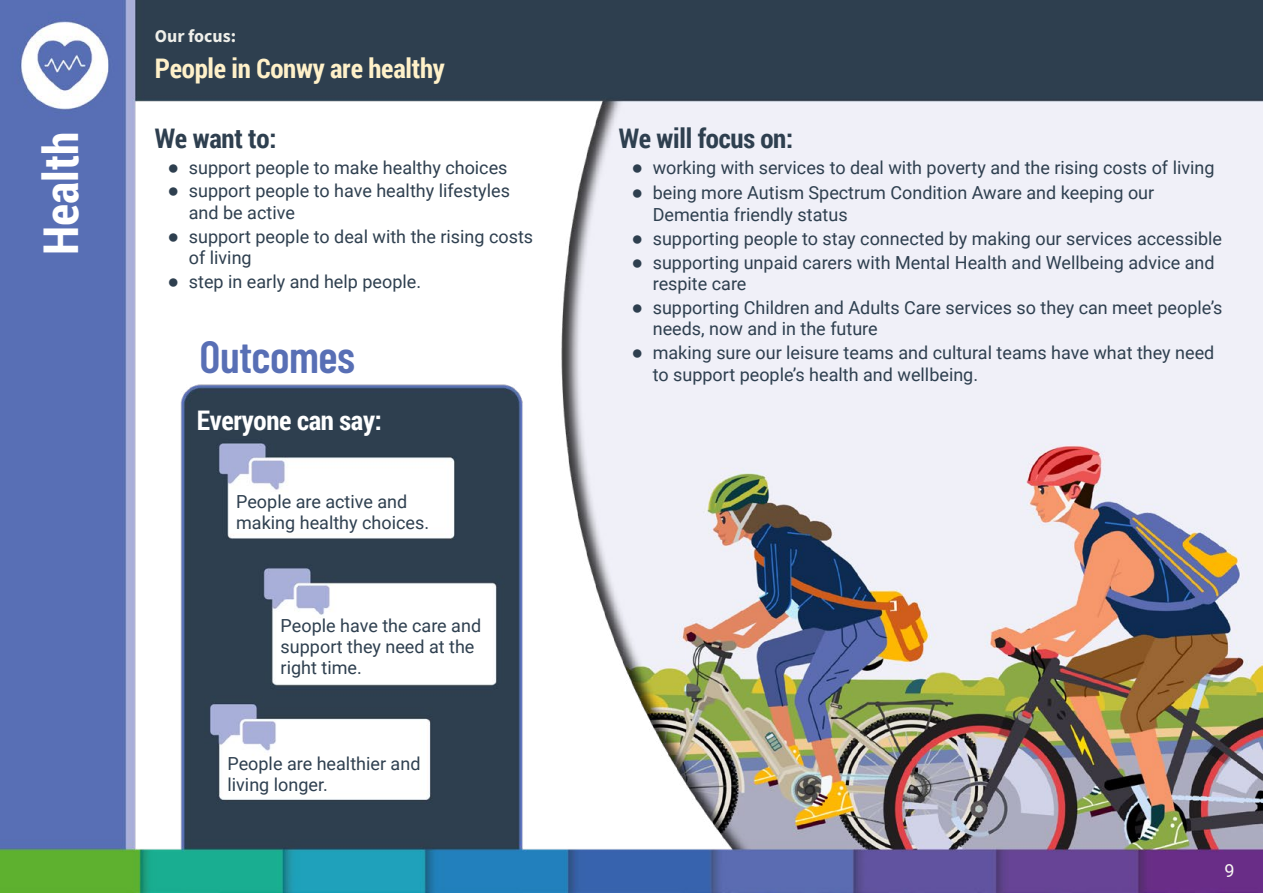
<style>
.page{position:relative;width:1263px;height:893px;background:#fff}
.page>*{position:absolute;margin:0;border:0;box-sizing:border-box;transform-origin:0 0}
.t1{font:700 48px "Roboto Condensed";color:#fff}
.t2{font:600 45px "Barlow Condensed";letter-spacing:-.01em;color:#586fb5}
.t3{font:700 27px "Roboto Condensed";letter-spacing:-.01em;color:#fff1c9}
.t4{font:700 27px "Roboto Condensed";letter-spacing:-.01em;color:#2e3f4f}
.t5{font:700 27px "Roboto Condensed";letter-spacing:-.01em;color:#fff}
.t6{font:18px/21.6px "Roboto";color:#2e3f4f}
.t7{font:700 18px "Source Sans Pro";color:#efefea}
.t8{font:18px "Roboto";color:#f9f8f3}
.s1{font-family:"Arial";font-weight:700;font-size:19.5px}
</style>
<div class="page">
<img style="left:0;top:0;width:1263px;height:893px">
<p class="t1" style="left:27px;top:255px;width:125px;rotate:-90deg">Health</p>
<p class="t7" style="left:155px;top:24px;width:83px">Our focus:</p>
<p class="t3" style="left:155px;top:50px;width:292px">People in Conwy are healthy</p>
<p class="t4" style="left:155px;top:119px;width:123px">We want to:</p>
<p class="t6" style="left:168px;top:156px;width:341px"><span class="s1">●</span> support people to make healthy choices</p>
<p class="t6" style="left:189px;top:179px;width:323px;text-indent:-21px"><span class="s1">●</span> support people to have healthy lifestyles and be active</p>
<p class="t6" style="left:189px;top:225px;width:346px;text-indent:-21px"><span class="s1">●</span> support people to deal with the rising costs of living</p>
<p class="t6" style="left:168px;top:270px;width:255px"><span class="s1">●</span> step in early and help people.</p>
<p class="t2" style="left:199px;top:328px;width:157px">Outcomes</p>
<p class="t5" style="left:197px;top:401px;width:187px">Everyone can say:</p>
<p class="t6" style="left:236px;top:490px;width:194px;line-height:21px">People are active and making healthy choices.</p>
<p class="t6" style="left:281px;top:615px;width:202px;line-height:21px">People have the care and support they need at the right time.</p>
<p class="t6" style="left:227px;top:753px;width:194px;line-height:21px">People are healthier and living longer.</p>
<p class="t4" style="left:619px;top:119px;width:176px">We will focus on:</p>
<p class="t6" style="left:631px;top:156px;width:585px"><span class="s1">●</span> working with services to deal with poverty and the rising costs of living</p>
<p class="t6" style="left:653px;top:182px;width:503px;text-indent:-21px"><span class="s1">●</span> being more Autism Spectrum Condition Aware and keeping our<br>Dementia friendly status</p>
<p class="t6" style="left:631px;top:227px;width:592px"><span class="s1">●</span> supporting people to stay connected by making our services accessible</p>
<p class="t6" style="left:653px;top:251px;width:563px;text-indent:-21px"><span class="s1">●</span> supporting unpaid carers with Mental Health and Wellbeing advice and respite care</p>
<p class="t6" style="left:653px;top:296px;width:571px;text-indent:-21px"><span class="s1">●</span> supporting Children and Adults Care services so they can meet people’s needs, now and in the future</p>
<p class="t6" style="left:653px;top:341px;width:563px;text-indent:-21px"><span class="s1">●</span> making sure our leisure teams and cultural teams have what they need to support people’s health and wellbeing.</p>
<p class="t8" style="left:1224px;top:858px;width:12px">9</p>
</div>
